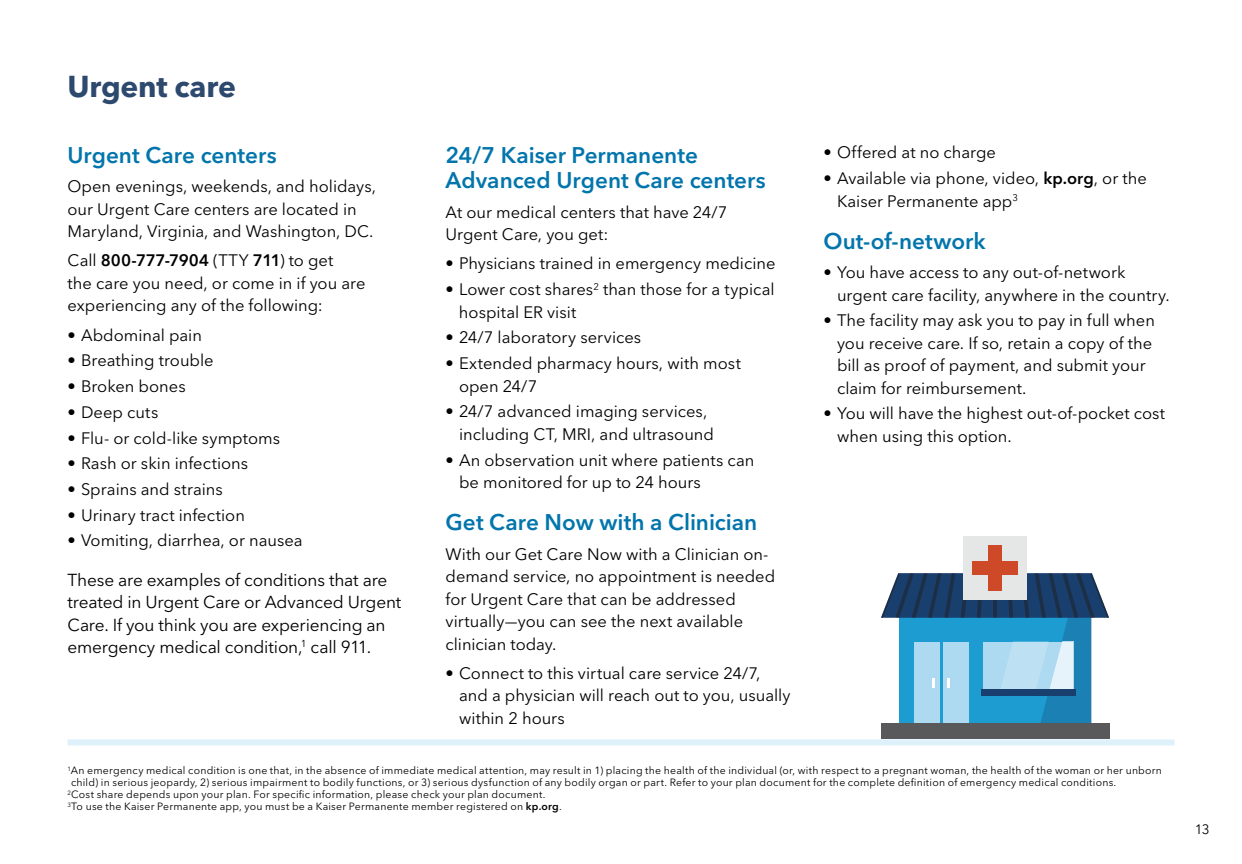
<style>
.page{position:relative;width:1242px;height:864px;background:#fff}
.page>*{position:absolute;margin:0;border:0;box-sizing:border-box;transform-origin:0 0}
.t1{font:700 30px "Avenir Next LT Pro";letter-spacing:-.005em;color:#2d496e}
.t2{font:600 22.5px/25.5px "Avenir Next LT Pro";color:#0275ac}
.t3{font:17.25px/22.5px "Avenir Next LT Pro";letter-spacing:-.015em;color:#000}
.t4{font:16.5px/22.5px "Avenir Next LT Pro";color:#000}
.t5{font:13.5px "Avenir Next LT Pro";color:#000}
.t6{font:10.5px "Avenir Next LT Pro";letter-spacing:.02em;color:#000}
.s1{font-weight:600}
</style>
<div class="page">
<svg style="left:881px;top:573px;width:228px;height:150px"></svg>
<div style="left:881px;top:723px;width:228px;height:15px;background:#59595c"></div>
<div style="left:963px;top:536px;width:64px;height:64px;background:#e5e6e6"></div>
<div style="left:989px;top:546px;width:13px;height:45px;background:#cd4927"></div>
<div style="left:973px;top:562px;width:45px;height:13px;background:#cd4927"></div>
<div style="left:68px;top:739px;width:1106px;height:6px;background:#def0fa"></div>
<h1 class="t1" style="left:68px;top:68px;width:170px">Urgent care</h1>
<h2 class="t2" style="left:68px;top:142px;width:211px">Urgent Care centers</h2>
<p class="t4" style="left:68px;top:175px;width:310px">Open evenings, weekends, and holidays, our Urgent Care centers are located in<br>Maryland, Virginia, and Washington, DC.</p>
<p class="t4" style="left:68px;top:249px;width:300px">Call <span class="s1">800-777-7904</span> (TTY <span class="s1">711</span>) to get<br>the care you need, or come in if you are experiencing any of the following:</p>
<p class="t4" style="left:68px;top:324px;width:136px">• Abdominal pain</p>
<p class="t4" style="left:68px;top:349px;width:148px">• Breathing trouble</p>
<p class="t4" style="left:68px;top:375px;width:120px">• Broken bones</p>
<p class="t4" style="left:68px;top:401px;width:92px">• Deep cuts</p>
<p class="t4" style="left:68px;top:427px;width:214px">• Flu- or cold-like symptoms</p>
<p class="t4" style="left:68px;top:452px;width:182px">• Rash or skin infections</p>
<p class="t4" style="left:68px;top:478px;width:157px">• Sprains and strains</p>
<p class="t4" style="left:68px;top:504px;width:179px">• Urinary tract infection</p>
<p class="t4" style="left:68px;top:529px;width:237px">• Vomiting, diarrhea, or nausea</p>
<p class="t3" style="left:68px;top:568px;width:335px">These are examples of conditions that are treated in Urgent Care or Advanced Urgent Care. If you think you are experiencing an emergency medical condition,<sup>1</sup> call 911.</p>
<h2 class="t2" style="left:446px;top:142px;width:322px">24/7 Kaiser Permanente<br>Advanced Urgent Care centers</h2>
<p class="t4" style="left:446px;top:201px;width:283px">At our medical centers that have 24/7<br>Urgent Care, you get:</p>
<p class="t4" style="left:446px;top:252px;width:332px">• Physicians trained in emergency medicine</p>
<p class="t4" style="left:459px;top:278px;width:317px;text-indent:-13px">• Lower cost shares<sup>2</sup> than those for a typical hospital ER visit</p>
<p class="t4" style="left:446px;top:326px;width:197px">• 24/7 laboratory services</p>
<p class="t4" style="left:459px;top:352px;width:283px;text-indent:-14px">• Extended pharmacy hours, with most open 24/7</p>
<p class="t4" style="left:459px;top:400px;width:257px;text-indent:-14px">• 24/7 advanced imaging services, including CT, MRI, and ultrasound</p>
<p class="t4" style="left:459px;top:449px;width:297px;text-indent:-14px">• An observation unit where patients can be monitored for up to 24 hours</p>
<h2 class="t2" style="left:446px;top:510px;width:313px">Get Care Now with a Clinician</h2>
<p class="t4" style="left:446px;top:543px;width:331px">With our Get Care Now with a Clinician on&shy;demand service, no appointment is needed for Urgent Care that can be addressed virtually—you can see the next available clinician today.</p>
<p class="t4" style="left:459px;top:662px;width:333px;text-indent:-14px">• Connect to this virtual care service 24/7, and a physician will reach out to you, usually within 2 hours</p>
<p class="t4" style="left:824px;top:141px;width:174px">• Offered at no charge</p>
<p class="t4" style="left:837px;top:167px;width:311px;text-indent:-14px">• Available via phone, video, <span class="s1">kp.org</span>, or the<br>Kaiser Permanente app<sup>3</sup></p>
<h2 class="t2" style="left:824px;top:228px;width:164px">Out-of-network</h2>
<p class="t4" style="left:837px;top:261px;width:334px;text-indent:-14px">• You have access to any out-of-network urgent care facility, anywhere in the country.</p>
<p class="t4" style="left:837px;top:309px;width:319px;text-indent:-14px">• The facility may ask you to pay in full when you receive care. If so, retain a copy of the bill as proof of payment, and submit your claim for reimbursement.</p>
<p class="t4" style="left:837px;top:403px;width:330px;text-indent:-14px">• You will have the highest out-of-pocket cost when using this option.</p>
<p class="t6" style="left:68px;top:764px;width:1096px"><sup>1</sup>An emergency medical condition is one that, in the absence of immediate medical attention, may result in 1) placing the health of the individual (or, with respect to a pregnant woman, the health of the woman or her unborn</p>
<p class="t6" style="left:71px;top:776px;width:1047px">child) in serious jeopardy, 2) serious impairment to bodily functions, or 3) serious dysfunction of any bodily organ or part. Refer to your plan document for the complete definition of emergency medical conditions.</p>
<p class="t6" style="left:68px;top:788px;width:480px"><sup>2</sup>Cost share depends upon your plan. For specific information, please check your plan document.</p>
<p class="t6" style="left:68px;top:800px;width:496px"><sup>3</sup>To use the Kaiser Permanente app, you must be a Kaiser Permanente member registered on <span class="s1">kp.org</span>.</p>
<p class="t5" style="left:1195px;top:821px;width:16px">13</p>
</div>
